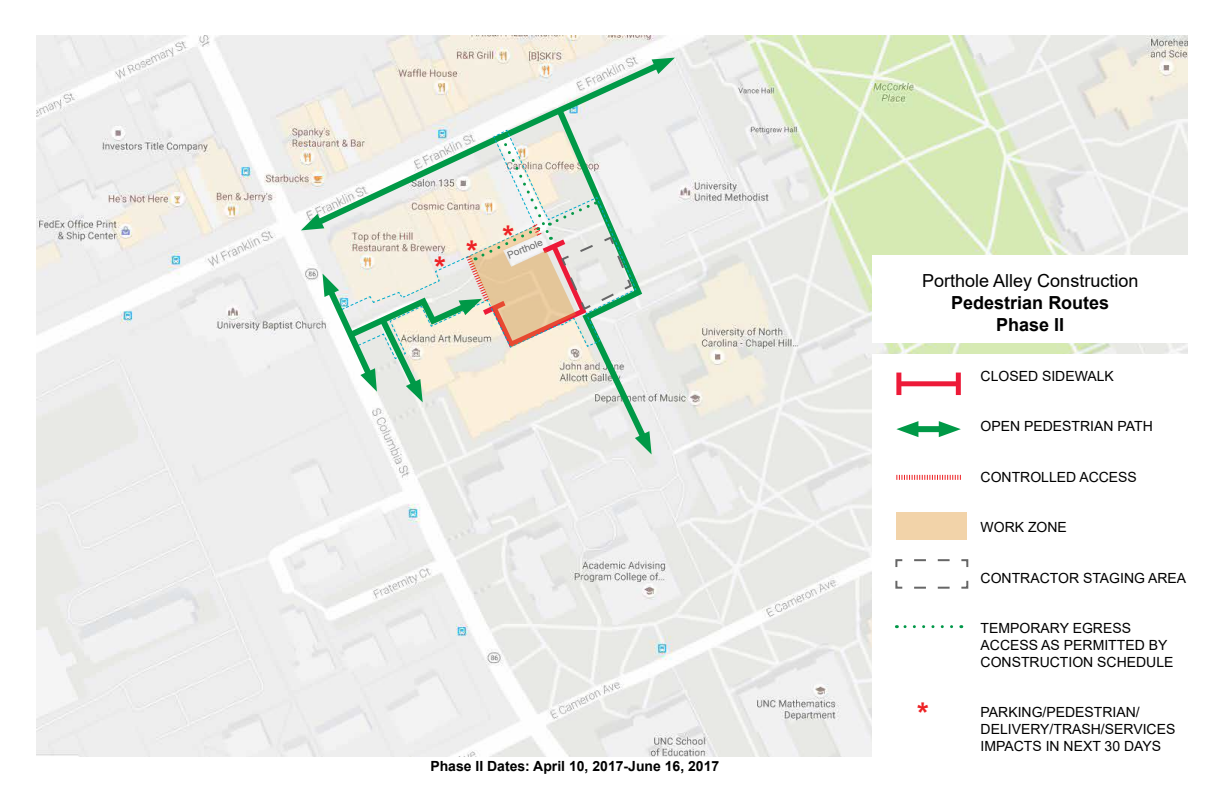
<style>
.page{position:relative;width:1224px;height:792px;background:#fff}
.page>*{position:absolute;margin:0;border:0;box-sizing:border-box;transform-origin:0 0}
.t1{font:700 30px "Arial";color:#ed2124}
.t2{font:18px "Arial";color:#000}
.t3{font:700 18px/21.6px "Arial";color:#000;text-align:center}
.t4{font:14px/16.8px "Arial";color:#000}
.t5{font:700 14px "Arial";color:#000}
.t6{font:10px "Arial";color:#666}
</style>
<div class="page">
<img style="left:36px;top:36px;width:1152px;height:720px">
<div style="left:873px;top:256px;width:315px;height:87px;background:#fff"></div>
<div style="left:873px;top:354px;width:315px;height:403px;background:#fff"></div>
<div style="left:899px;top:381px;width:59px;height:5px;background:#ed1a38"></div>
<div style="left:956px;top:373px;width:5px;height:22px;background:#ed1a38"></div>
<div style="left:896px;top:373px;width:5px;height:22px;background:#ed1a38"></div>
<svg style="left:896px;top:625px;width:56px;height:3px"></svg>
<svg style="left:896px;top:475px;width:65px;height:5px"></svg>
<div style="left:909px;top:426px;width:39px;height:6px;background:#009947"></div>
<svg style="left:939px;top:421px;width:22px;height:16px"></svg>
<svg style="left:896px;top:421px;width:22px;height:16px"></svg>
<div style="left:896px;top:512px;width:71px;height:28px;background:#f2d3a9"></div>
<svg style="left:895px;top:559px;width:74px;height:30px"></svg>
<svg style="left:301px;top:55px;width:374px;height:399px;background:#e0e4d9"></svg>
<h1 class="t1" style="left:434px;top:246px;width:13px">*</h1>
<h1 class="t1" style="left:466px;top:230px;width:13px">*</h1>
<h1 class="t1" style="left:502px;top:215px;width:13px">*</h1>
<p class="t6" style="left:505px;top:249px;width:39px;rotate:-22deg">Porthole</p>
<p class="t5" style="left:430px;top:756px;width:290px">Phase II Dates: April 10, 2017-June 16, 2017</p>
<p class="t2" style="left:922px;top:269px;width:218px">Porthole Alley Construction</p>
<p class="t3" style="left:951px;top:292px;width:160px">Pedestrian Routes<br>Phase II</p>
<p class="t4" style="left:981px;top:368px;width:135px">CLOSED SIDEWALK</p>
<p class="t4" style="left:981px;top:418px;width:174px">OPEN PEDESTRIAN PATH</p>
<p class="t4" style="left:981px;top:468px;width:158px">CONTROLLED ACCESS</p>
<p class="t4" style="left:981px;top:519px;width:88px">WORK ZONE</p>
<p class="t4" style="left:981px;top:569px;width:207px">CONTRACTOR STAGING AREA</p>
<h1 class="t1" style="left:917px;top:692px;width:13px">*</h1>
<p class="t4" style="left:981px;top:620px;width:194px">TEMPORARY EGRESS<br>ACCESS AS PERMITTED BY<br>CONSTRUCTION SCHEDULE</p>
<p class="t4" style="left:981px;top:704px;width:196px">PARKING/PEDESTRIAN/<br>DELIVERY/TRASH/SERVICES<br>IMPACTS IN NEXT 30 DAYS</p>
</div>
